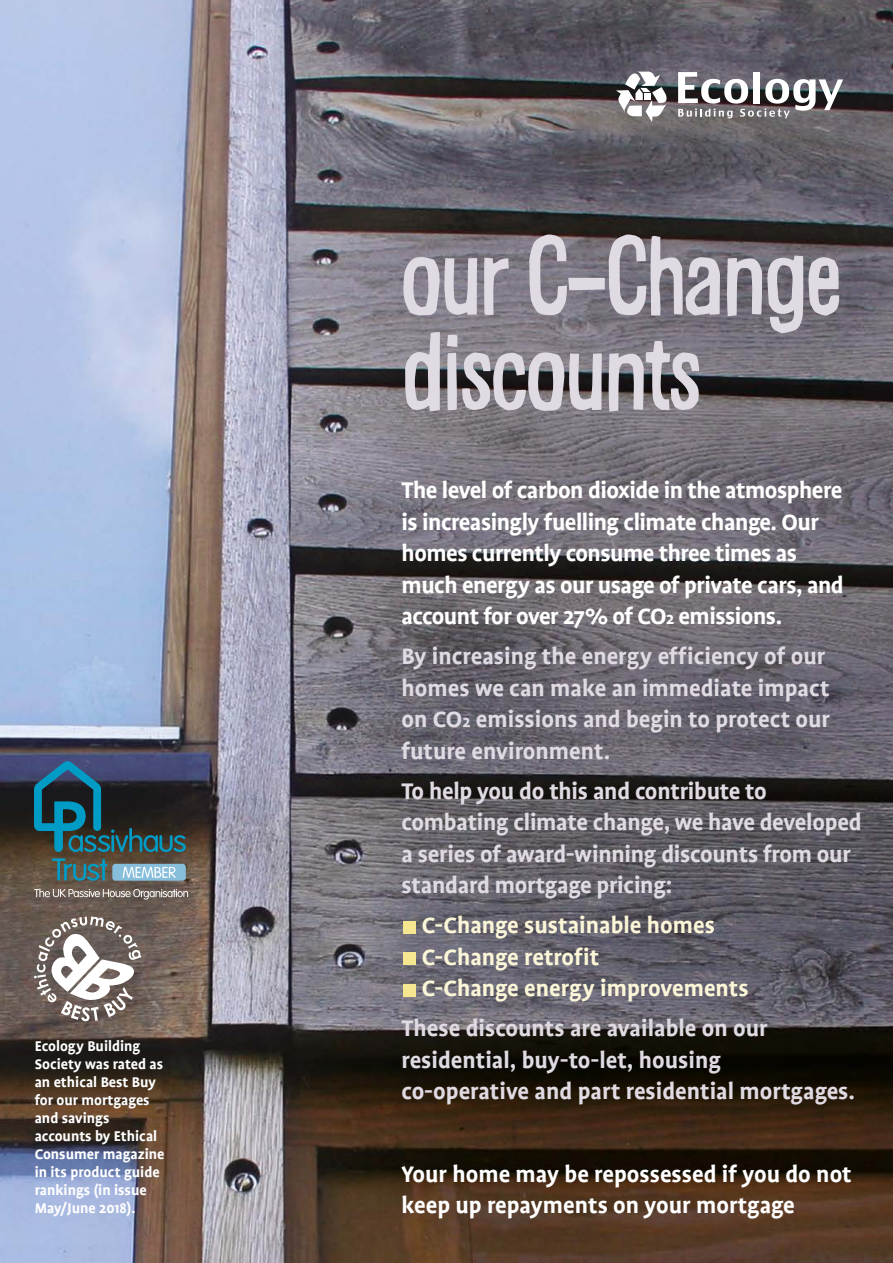
<style>
.page{position:relative;width:893px;height:1263px;background:#fff}
.page>*{position:absolute;margin:0;border:0;box-sizing:border-box;transform-origin:0 0}
.t1{font:700 25.5px/31.5px "Profile";color:#e0dae2}
.t2{font:700 25.5px/31.5px "Profile";letter-spacing:-.02em;color:#fff}
.t3{font:700 25.5px/31.5px "Profile";color:#fbf6d7}
.t4{font:700 25.5px/31.5px "Profile";color:#fff}
.t5{font:700 15.9px/18px "Profile";color:#fff}
.s1{font-size:18px}
</style>
<div class="page">
<img style="left:0;top:0;width:893px;height:1263px">
<svg style="left:678px;top:72px;width:165px;height:46px"></svg>
<svg style="left:616px;top:71px;width:52px;height:51px"></svg>
<div style="left:403px;top:984px;width:12px;height:12px;background:#f5e78f"></div>
<div style="left:403px;top:952px;width:12px;height:13px;background:#f5e78f"></div>
<div style="left:403px;top:921px;width:12px;height:12px;background:#f5e78f"></div>
<svg style="left:403px;top:256px;width:74px;height:59px;background:#b6b0b9"></svg>
<svg style="left:484px;top:258px;width:25px;height:57px"></svg>
<svg style="left:529px;top:235px;width:191px;height:80px;background:#9e97a0"></svg>
<svg style="left:727px;top:255px;width:112px;height:78px;background:#a29da6"></svg>
<svg style="left:405px;top:332px;width:35px;height:79px;background:#b2acb3"></svg>
<svg style="left:447px;top:334px;width:155px;height:77px;background:#9c979d"></svg>
<svg style="left:608px;top:341px;width:91px;height:70px;background:#9d989f"></svg>
<svg style="left:34px;top:888px;width:154px;height:11px;background:#8b8079"></svg>
<svg style="left:34px;top:761px;width:152px;height:120px;background:#34505c"></svg>
<svg style="left:34px;top:916px;width:107px;height:105px"></svg>
<p class="t5" style="left:35px;top:1037px;width:131px">Ecology Building<br>Society was rated as an ethical Best Buy for our mortgages and savings accounts by Ethical<br>Consumer magazine in its product guide rankings (in issue<br>May/June 2018).</p>
<p class="t2" style="left:402px;top:474px;width:444px">The level of carbon dioxide in the atmosphere is increasingly fuelling climate change. Our homes currently consume three times as much energy as our usage of private cars, and account for over 27% of CO<span class="s1">2</span> emissions.</p>
<p class="t1" style="left:402px;top:640px;width:430px">By increasing the energy efficiency of our homes we can make an immediate impact on CO<span class="s1">2</span> emissions and begin to protect our future environment.</p>
<p class="t1" style="left:402px;top:775px;width:461px">To help you do this and contribute to combating climate change, we have developed a series of award-winning discounts from our standard mortgage pricing:</p>
<p class="t3" style="left:422px;top:909px;width:328px">C-Change sustainable homes<br>C-Change retrofit<br>C-Change energy improvements</p>
<p class="t1" style="left:402px;top:1012px;width:455px">These discounts are available on our residential, buy-to-let, housing<br>co-operative and part residential mortgages.</p>
<p class="t4" style="left:402px;top:1158px;width:452px">Your home may be repossessed if you do not keep up repayments on your mortgage</p>
</div>
